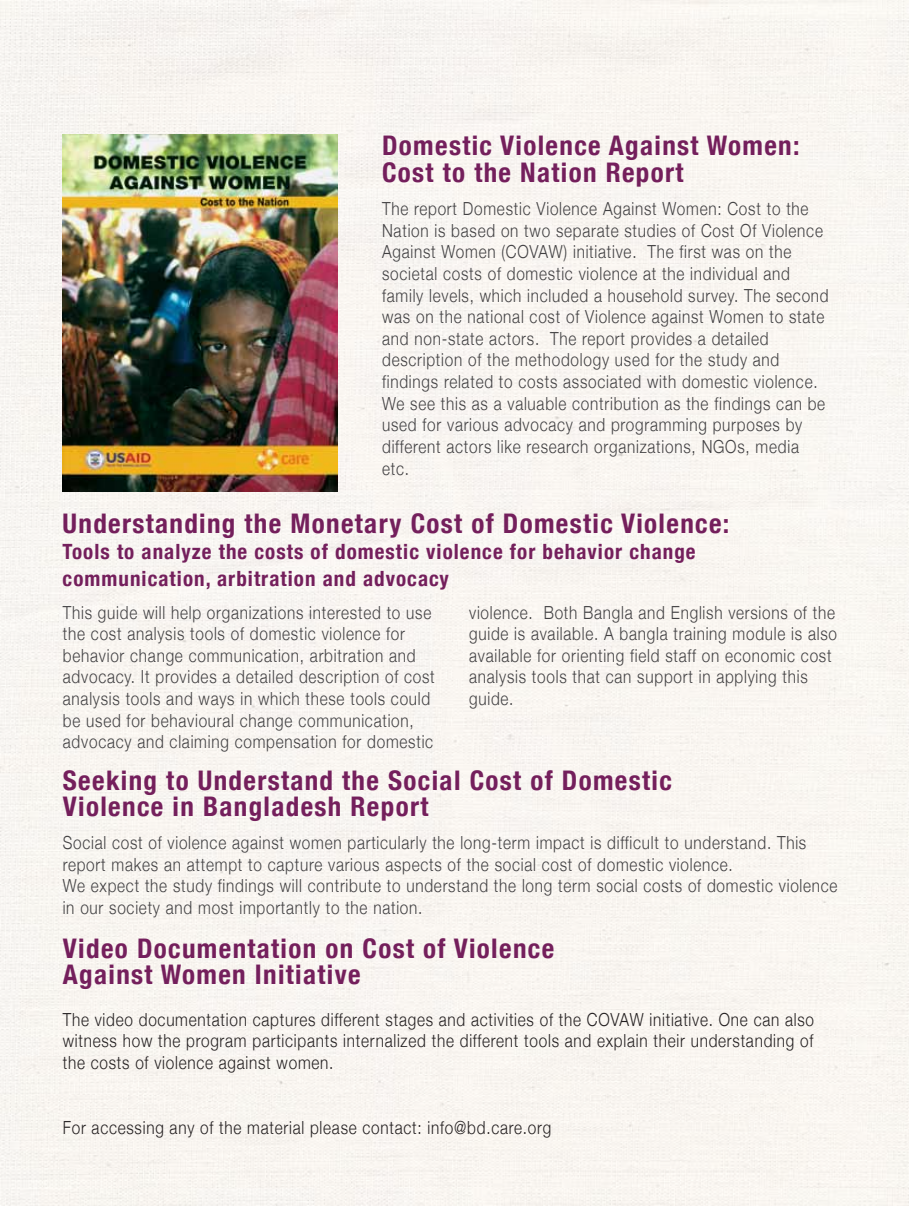
<style>
.page{position:relative;width:909px;height:1206px;background:#fff}
.page>*{position:absolute;margin:0;border:0;box-sizing:border-box;transform-origin:0 0}
.t1{font:700 condensed 27px/26.4px "Helvetica Neue";letter-spacing:.05em;color:#741f5c}
.t2{font:700 condensed 21px/26.4px "Helvetica Neue";letter-spacing:.05em;color:#741f5c}
.t3{font:300 18px/21.6px "Helvetica Neue";letter-spacing:.05em;color:#414042;scale:.85 1}
.t4{font:300 18px/21.6px "Helvetica Neue";letter-spacing:.05em;color:#231f20;text-align:justify;scale:.85 1}
</style>
<div class="page">
<div style="left:0;top:0;width:908px;height:1205px;background:#f9f5f1"></div>
<img style="left:63px;top:134px;width:274px;height:357px">
<h1 class="t1" style="left:382px;top:132px;width:419px">Domestic Violence Against Women:<br>Cost to the Nation Report</h1>
<p class="t3" style="left:382px;top:197px;width:526px">The report Domestic Violence Against Women: Cost to the Nation is based on two separate studies of Cost Of Violence Against Women (COVAW) initiative. The first was on the societal costs of domestic violence at the individual and family levels, which included a household survey. The second was on the national cost of Violence against Women to state and non-state actors. The report provides a detailed description of the methodology used for the study and findings related to costs associated with domestic violence.<br>We see this as a valuable contribution as the findings can be used for various advocacy and programming purposes by different actors like research organizations, NGOs, media etc.</p>
<h1 class="t1" style="left:63px;top:509px;width:668px">Understanding the Monetary Cost of Domestic Violence:</h1>
<p class="t2" style="left:63px;top:538px;width:634px">Tools to analyze the costs of domestic violence for behavior change communication, arbitration and advocacy</p>
<p class="t3" style="left:63px;top:600px;width:439px">This guide will help organizations interested to use the cost analysis tools of domestic violence for behavior change communication, arbitration and advocacy. It provides a detailed description of cost analysis tools and ways in which these tools could be used for behavioural change communication, advocacy and claiming compensation for domestic</p>
<p class="t3" style="left:469px;top:600px;width:434px">violence. Both Bangla and English versions of the guide is available. A bangla training module is also available for orienting field staff on economic cost analysis tools that can support in applying this guide.</p>
<h1 class="t1" style="left:63px;top:766px;width:610px">Seeking to Understand the Social Cost of Domestic<br>Violence in Bangladesh Report</h1>
<p class="t3" style="left:63px;top:831px;width:912px">Social cost of violence against women particularly the long-term impact is difficult to understand. This report makes an attempt to capture various aspects of the social cost of domestic violence.<br>We expect the study findings will contribute to understand the long term social costs of domestic violence in our society and most importantly to the nation.</p>
<h1 class="t1" style="left:63px;top:934px;width:492px">Video Documentation on Cost of Violence<br>Against Women Initiative</h1>
<p class="t4" style="left:63px;top:1007px;width:885px">The video documentation captures different stages and activities of the COVAW initiative. One can also witness how the program participants internalized the different tools and explain their understanding of the costs of violence against women.</p>
<p class="t4" style="left:63px;top:1115px;width:576px">For accessing any of the material please contact: info@bd.care.org</p>
</div>
